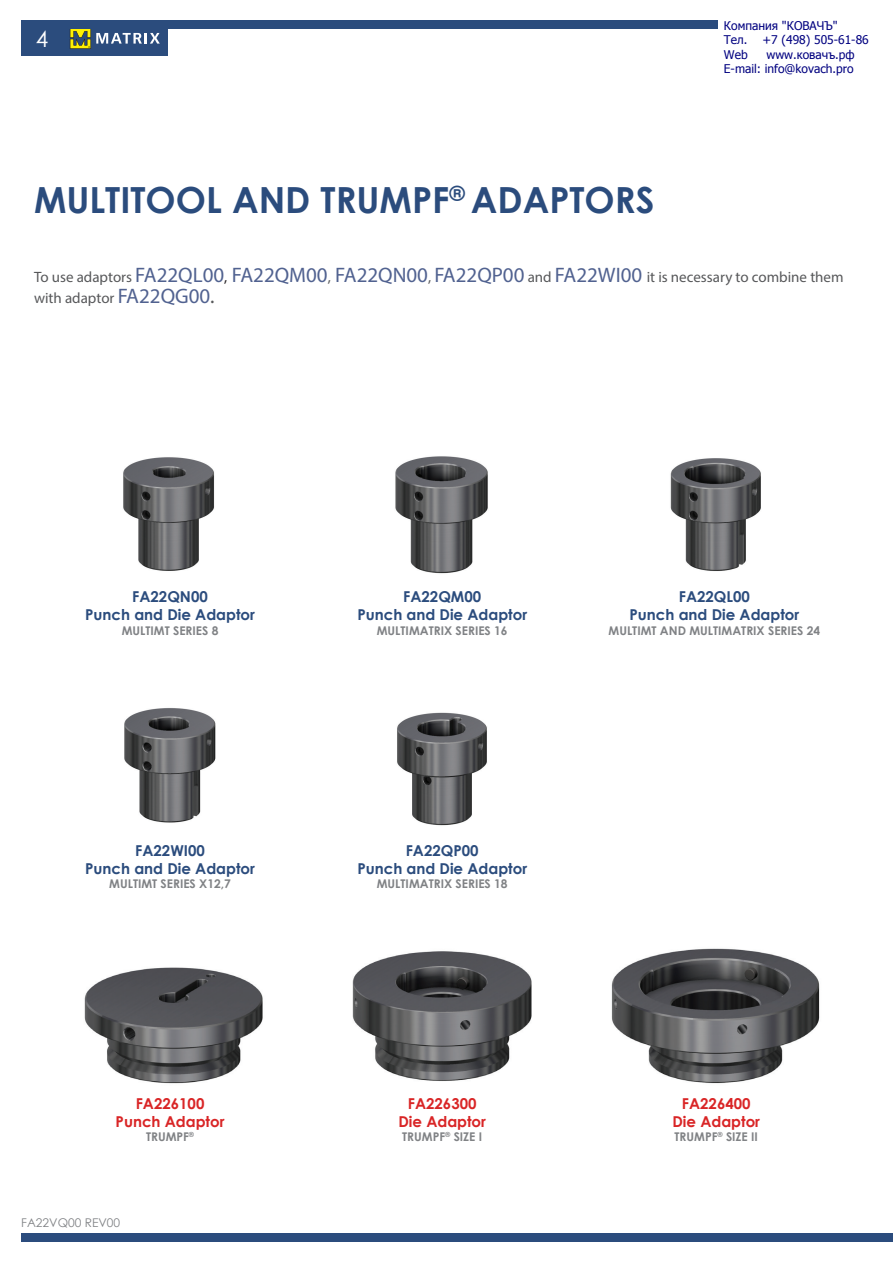
<style>
.page{position:relative;width:893px;height:1263px;background:#fff}
.page>*{position:absolute;margin:0;border:0;box-sizing:border-box;transform-origin:0 0}
.t1{font:700 36px "Century Gothic";color:#2b4c7d}
.t2{font:22.5px "Century Gothic";color:#fff}
.t3{font:700 15px/18px "Century Gothic";color:#2b4c7d;text-align:center}
.t4{font:15px/21px "Myriad Pro";color:#57585a}
.t5{font:700 15px/18px "Century Gothic";color:#d92526;text-align:center}
.t6{font:700 12px "Century Gothic";color:#808285}
.t7{font:12px/14.4px "Tahoma";color:#000080}
.t8{font:12px "Century Gothic";color:#808285}
.s1{font-size:21px;color:#516290}
.s2{color:#231f20}
.s3{font-size:21px}
</style>
<div class="page">
<img style="left:670px;top:458px;width:91px;height:113px">
<img style="left:84px;top:967px;width:179px;height:117px">
<div style="left:21px;top:1233px;width:872px;height:9px;background:#2b4c7d"></div>
<div style="left:21px;top:21px;width:42px;height:34px;background:#2b4c7d"></div>
<div style="left:62px;top:21px;width:106px;height:34px;background:#2b4c7d"></div>
<svg style="left:70px;top:29px;width:90px;height:20px"></svg>
<img style="left:397px;top:712px;width:90px;height:114px">
<img style="left:123px;top:457px;width:92px;height:114px">
<img style="left:395px;top:456px;width:93px;height:118px">
<img style="left:124px;top:708px;width:92px;height:115px">
<img style="left:352px;top:951px;width:180px;height:130px">
<img style="left:611px;top:948px;width:209px;height:136px">
<div style="left:22px;top:20px;width:696px;height:9px;background:#2b4c7d"></div>
<h2 class="t2" style="left:36px;top:23px;width:14px">4</h2>
<h1 class="t1" style="left:34px;top:172px;width:622px">MULTITOOL AND TRUMPF<sup>®</sup> ADAPTORS</h1>
<p class="t7" style="left:724px;top:18px;width:115px">Компания "КОВАЧЪ"<br>Тел.</p>
<p class="t7" style="left:762px;top:32px;width:108px">+7 (498) 505-61-86</p>
<p class="t7" style="left:724px;top:47px;width:25px">Web</p>
<p class="t7" style="left:724px;top:47px;width:132px;text-align:right">www.ковачъ.рф<br>E-mail: info@kovach.pro</p>
<p class="t4" style="left:34px;top:266px;width:811px">To use adaptors <span class="s1">FA22QL00</span><span class="s2">,</span> <span class="s1">FA22QM00</span>, <span class="s1">FA22QN00</span>, <span class="s1">FA22QP00</span> and <span class="s1">FA22WI00</span> it is necessary to combine them with adaptor <span class="s1">FA22QG00</span><span class="s3">.</span></p>
<p class="t3" style="left:85px;top:587px;width:171px">FA22QN00<br>Punch and Die Adaptor</p>
<p class="t6" style="left:122px;top:621px;width:98px">MULTIMT SERIES 8</p>
<p class="t3" style="left:85px;top:841px;width:171px">FA22WI00<br>Punch and Die Adaptor</p>
<p class="t6" style="left:109px;top:875px;width:123px">MULTIMT SERIES X12,7</p>
<p class="t5" style="left:116px;top:1094px;width:110px">FA226100<br>Punch Adaptor</p>
<p class="t6" style="left:146px;top:1128px;width:50px">TRUMPF<sup>®</sup></p>
<p class="t8" style="left:21px;top:1214px;width:100px">FA22VQ00 REV00</p>
<p class="t3" style="left:357px;top:587px;width:171px">FA22QM00<br>Punch and Die Adaptor</p>
<p class="t6" style="left:377px;top:621px;width:132px">MULTIMATRIX SERIES 16</p>
<p class="t3" style="left:629px;top:587px;width:171px">FA22QL00<br>Punch and Die Adaptor</p>
<p class="t6" style="left:609px;top:621px;width:213px">MULTIMT AND MULTIMATRIX SERIES 24</p>
<p class="t3" style="left:357px;top:841px;width:171px">FA22QP00<br>Punch and Die Adaptor</p>
<p class="t6" style="left:377px;top:875px;width:132px">MULTIMATRIX SERIES 18</p>
<p class="t5" style="left:398px;top:1094px;width:89px">FA226300<br>Die Adaptor</p>
<p class="t6" style="left:402px;top:1128px;width:82px">TRUMPF<sup>®</sup> SIZE I</p>
<p class="t5" style="left:672px;top:1094px;width:89px">FA226400<br>Die Adaptor</p>
<p class="t6" style="left:674px;top:1128px;width:85px">TRUMPF<sup>®</sup> SIZE II</p>
</div>
